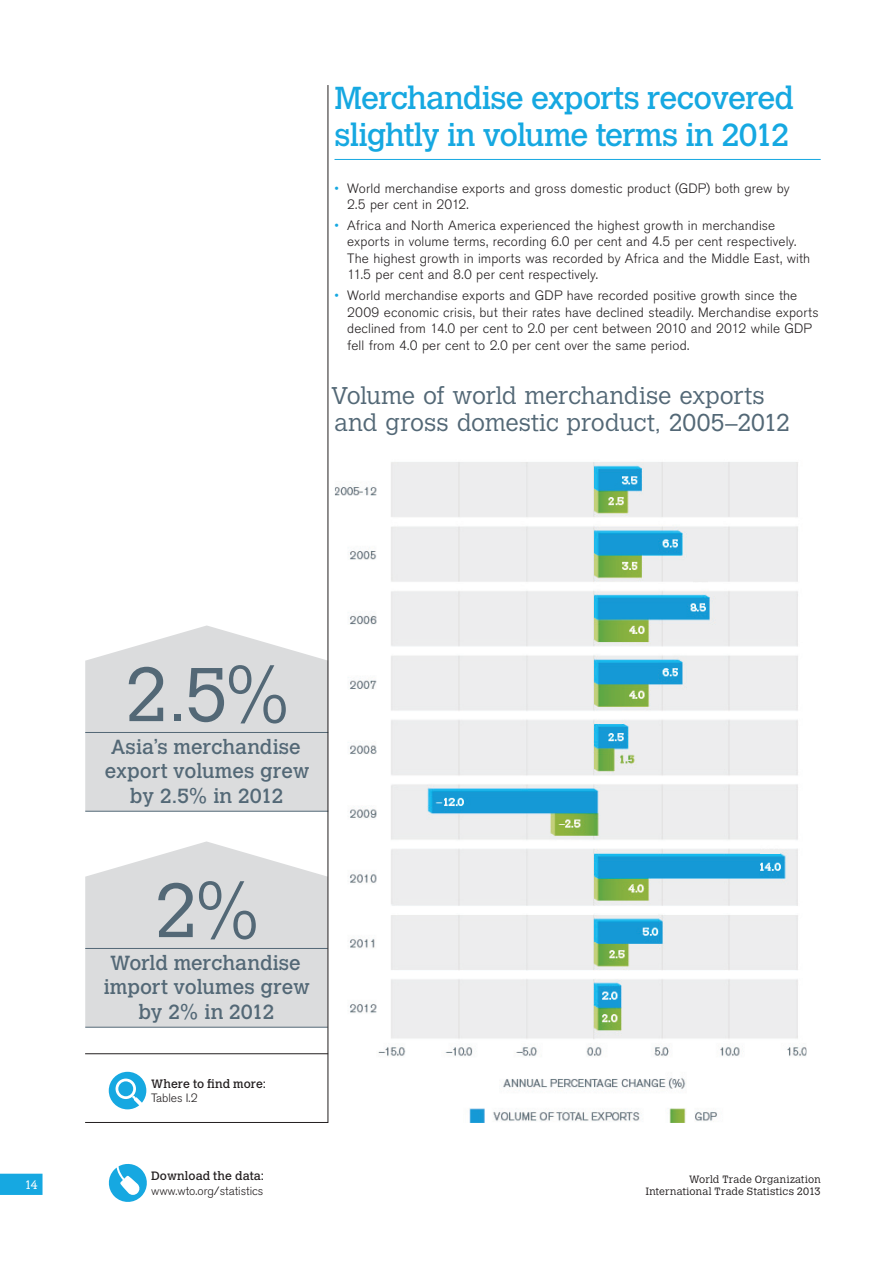
<style>
.page{position:relative;width:893px;height:1263px;background:#fff}
.page>*{position:absolute;margin:0;border:0;box-sizing:border-box;transform-origin:0 0}
.t1{font:300 75px "Calvert MT Std";color:#536876}
.t2{font:31.5px/37.8px "Calvert MT Std";letter-spacing:-.035em;color:#16a8e1}
.t3{font:300 24px/27px "Calvert MT Std";letter-spacing:-.01em;color:#536876}
.t4{font:20.25px/24.3px "Calvert MT Std";letter-spacing:-.005em;color:#536876;text-align:center}
.t5{font:300 13.5px/16.5px "Akzidenz Grotesk BE";letter-spacing:.01em;color:#231f20}
.t6{font:12px "Calvert MT Std";letter-spacing:.005em;color:#231f20}
.t7{font:300 12px "Akzidenz Grotesk BE";color:#231f20}
.t8{font:300 12px "Calvert MT Std";color:#fff}
.t9{font:300 10.5px/12px "Calvert MT Std";letter-spacing:.02em;color:#231f20;text-align:right}
</style>
<div class="page">
<svg style="left:0;top:1174px;width:43px;height:21px"></svg>
<svg style="left:108px;top:1164px;width:39px;height:38px"></svg>
<hr style="left:334px;top:159px;width:487px;height:1px;background:#16a8e1">
<svg style="left:85px;top:85px;width:243px;height:1038px"></svg>
<hr style="left:85px;top:1053px;width:243px;height:1px;background:#231f20">
<img style="left:335px;top:462px;width:471px;height:661px">
<img style="left:693px;top:579px;width:15px;height:9px">
<img style="left:760px;top:845px;width:19px;height:8px">
<h2 class="t2" style="left:334px;top:81px;width:461px">Merchandise exports recovered slightly in volume terms in 2012</h2>
<p class="t5" style="left:347px;top:181px;width:444px">World merchandise exports and gross domestic product (GDP) both grew by<br>2.5 per cent in 2012.</p>
<p class="t5" style="left:347px;top:219px;width:464px">Africa and North America experienced the highest growth in merchandise exports in volume terms, recording 6.0 per cent and 4.5 per cent respectively.<br>The highest growth in imports was recorded by Africa and the Middle East, with 11.5 per cent and 8.0 per cent respectively.</p>
<p class="t5" style="left:347px;top:289px;width:473px">World merchandise exports and GDP have recorded positive growth since the 2009 economic crisis, but their rates have declined steadily. Merchandise exports declined from 14.0 per cent to 2.0 per cent between 2010 and 2012 while GDP fell from 4.0 per cent to 2.0 per cent over the same period.</p>
<h3 class="t3" style="left:331px;top:383px;width:460px">Volume of world merchandise exports and gross domestic product, 2005–2012</h3>
<h1 class="t1" style="left:125px;top:665px;width:165px">2.5%</h1>
<h3 class="t4" style="left:105px;top:736px;width:206px">Asia’s merchandise export volumes grew by 2.5% in 2012</h3>
<h1 class="t1" style="left:154px;top:881px;width:106px">2%</h1>
<h3 class="t4" style="left:104px;top:952px;width:208px">World merchandise import volumes grew by 2% in 2012</h3>
<p class="t6" style="left:151px;top:1079px;width:116px">Where to find more:</p>
<p class="t7" style="left:151px;top:1093px;width:48px">Tables I.2</p>
<p class="t6" style="left:151px;top:1171px;width:114px">Download the data:</p>
<p class="t7" style="left:151px;top:1186px;width:114px">www.wto.org/statistics</p>
<p class="t8" style="left:25px;top:1180px;width:15px">14</p>
<p class="t9" style="left:646px;top:1174px;width:176px">World Trade Organization<br>International Trade Statistics 2013</p>
</div>
